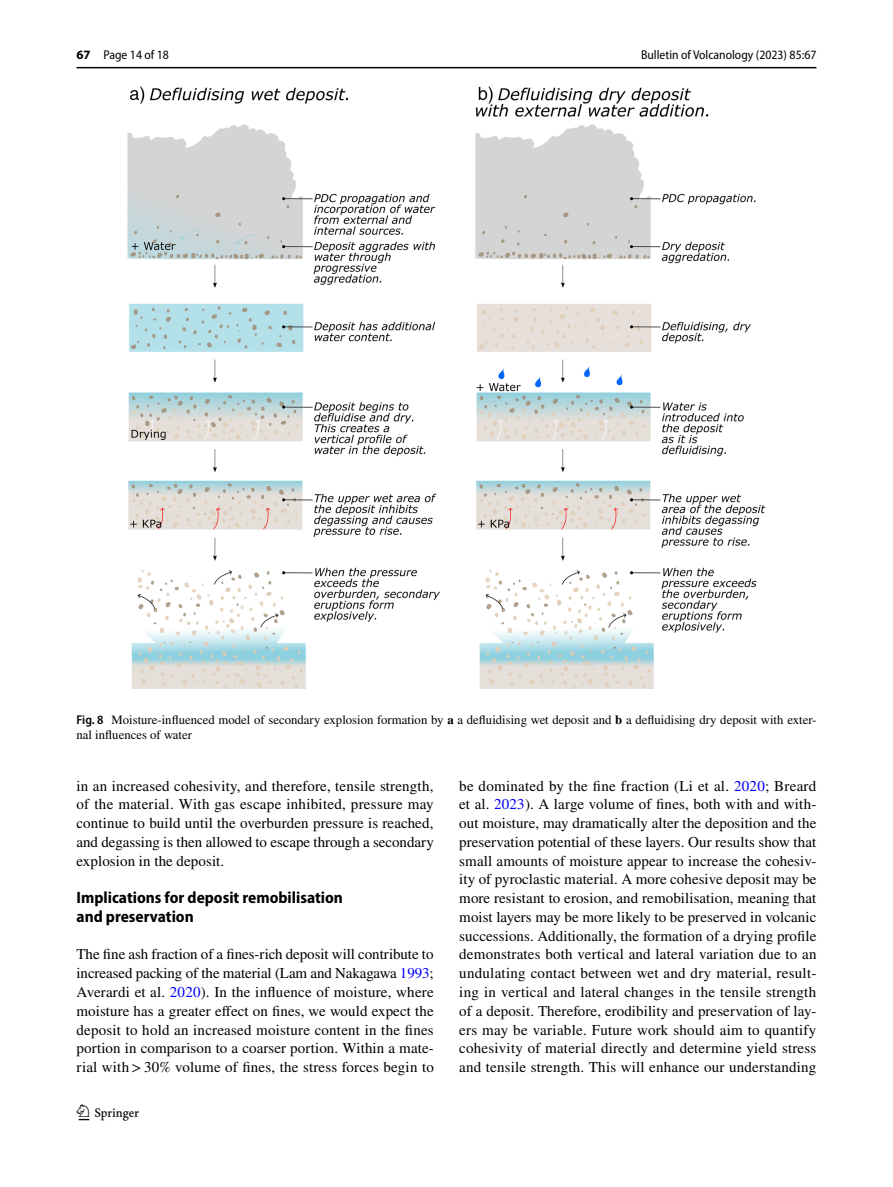
<style>
.page{position:relative;width:893px;height:1187px;background:#fff}
.page>*{position:absolute;margin:0;border:0;box-sizing:border-box;transform-origin:0 0}
.t1{font:22.5px "Springnew Regular 2";color:#000}
.t2{font:700 semi-condensed 16.5px/18.8px "Myriad Pro";color:#000}
.t3{font:15px/18.8px "STIX";letter-spacing:.01em;color:#000;text-align:justify}
.t4{font:12.75px/15px "STIX";color:#000}
.t5{font:semi-condensed 12.75px "Myriad Pro";color:#000}
.s1{font-weight:700;font-stretch:normal}
.s2{font-family:"Myriad Pro";font-weight:600;font-stretch:semi-condensed}
.s3{font-weight:700}
.s4{color:#00f}
</style>
<div class="page">
<hr style="left:77px;top:67px;width:739px;height:1px;background:#000">
<img style="left:128px;top:87px;width:637px;height:601px">
<p class="t5" style="left:77px;top:48px;width:94px"><span class="s1">67</span> Page 14 of 18</p>
<p class="t5" style="left:641px;top:48px;width:177px">Bulletin of Volcanology (2023) 85:67</p>
<p class="t4" style="left:77px;top:712px;width:741px"><span class="s2">Fig. 8</span> Moisture-influenced model of secondary explosion formation by <span class="s3">a</span> a defluidising wet deposit and <span class="s3">b</span> a defluidising dry deposit with exter&shy;nal influences of water</p>
<p class="t3" style="left:77px;top:777px;width:359px">in an increased cohesivity, and therefore, tensile strength, of the material. With gas escape inhibited, pressure may continue to build until the overburden pressure is reached, and degassing is then allowed to escape through a secondary explosion in the deposit.</p>
<p class="t2" style="left:77px;top:888px;width:268px">Implications for deposit remobilisation and preservation</p>
<p class="t3" style="left:77px;top:946px;width:359px">The fine ash fraction of a fines-rich deposit will contribute to increased packing of the material (Lam and Nakagawa <span class="s4">1993</span>; Averardi et al. <span class="s4">2020</span>). In the influence of moisture, where moisture has a greater effect on fines, we would expect the deposit to hold an increased moisture content in the fines portion in comparison to a coarser portion. Within a mate&shy;rial with&gt;30% volume of fines, the stress forces begin to</p>
<h1 class="t1" style="left:79px;top:1104px;width:62px">1 3</h1>
<p class="t3" style="left:459px;top:777px;width:359px">be dominated by the fine fraction (Li et al. <span class="s4">2020</span>; Breard et al. <span class="s4">2023</span>). A large volume of fines, both with and with&shy;out moisture, may dramatically alter the deposition and the preservation potential of these layers. Our results show that small amounts of moisture appear to increase the cohesiv&shy;ity of pyroclastic material. A more cohesive deposit may be more resistant to erosion, and remobilisation, meaning that moist layers may be more likely to be preserved in volcanic successions. Additionally, the formation of a drying profile demonstrates both vertical and lateral variation due to an undulating contact between wet and dry material, result&shy;ing in vertical and lateral changes in the tensile strength of a deposit. Therefore, erodibility and preservation of lay&shy;ers may be variable. Future work should aim to quantify cohesivity of material directly and determine yield stress and tensile strength. This will enhance our understanding</p>
</div>
